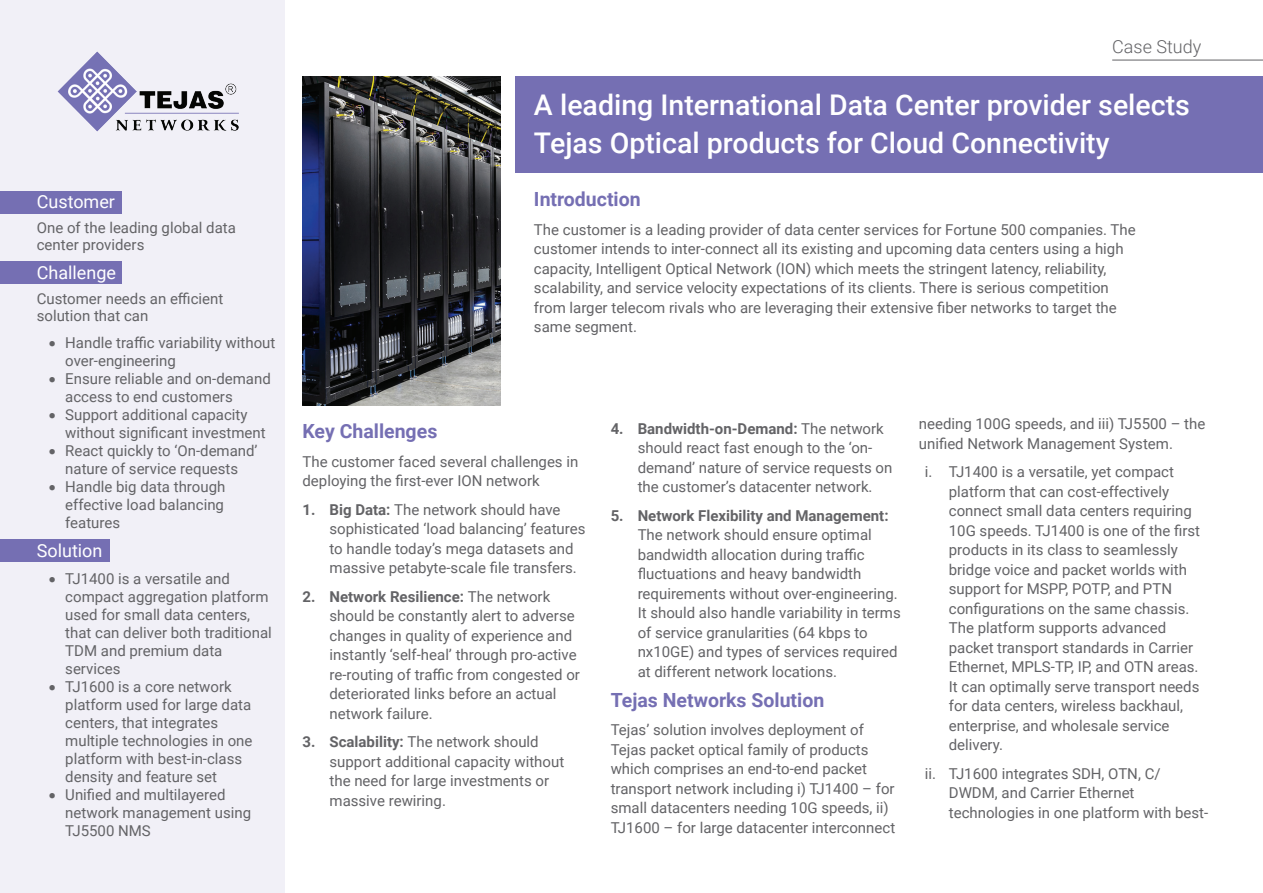
<style>
.page{position:relative;width:1263px;height:893px;background:#fff}
.page>*{position:absolute;margin:0;border:0;box-sizing:border-box;transform-origin:0 0}
.t1{font:500 28.5px/37.7px "Roboto";color:#fff}
.t2{font:700 19.5px "Roboto";color:#756fb3}
.t3{font:18px "Roboto";color:#fff}
.t4{font:300 18px "Roboto";color:#636366}
.t5{font:15px/19.5px "Roboto";color:#636366}
.t6{font:700 15px "Roboto";color:#636366}
.s1{font-weight:700}
</style>
<div class="page">
<div style="left:0;top:0;width:284px;height:893px;background:#f1f0f7"></div>
<div style="left:0;top:191px;width:122px;height:22px;background:#756fb3"></div>
<div style="left:0;top:261px;width:122px;height:23px;background:#756fb3"></div>
<div style="left:0;top:539px;width:110px;height:22px;background:#756fb3"></div>
<img style="left:57px;top:51px;width:182px;height:81px">
<hr style="left:1112px;top:60px;width:151px;height:1px;background:#636366">
<div style="left:516px;top:77px;width:747px;height:96px;background:#756fb3"></div>
<img style="left:302px;top:77px;width:198px;height:328px">
<p class="t3" style="left:37px;top:189px;width:80px">Customer</p>
<p class="t5" style="left:37px;top:219px;width:201px;line-height:16.5px">One of the leading global data center providers</p>
<p class="t3" style="left:37px;top:260px;width:81px">Challenge</p>
<p class="t5" style="left:37px;top:290px;width:188px;line-height:16.5px">Customer needs an efficient solution that can</p>
<p class="t5" style="left:65px;top:333px;width:212px;line-height:18px;text-indent:-16px">• Handle traffic variability without over-engineering</p>
<p class="t5" style="left:65px;top:369px;width:207px;line-height:18px;text-indent:-16px">• Ensure reliable and on-demand access to end customers</p>
<p class="t5" style="left:65px;top:405px;width:202px;line-height:18px;text-indent:-16px">• Support additional capacity without significant investment</p>
<p class="t5" style="left:49px;top:441px;width:210px;line-height:18px;text-align:center">• React quickly to ‘On-demand’ nature of service requests</p>
<p class="t5" style="left:65px;top:477px;width:162px;line-height:18px;text-align:justify;text-indent:-16px">• Handle big data through effective load balancing features</p>
<p class="t3" style="left:37px;top:537px;width:67px">Solution</p>
<p class="t5" style="left:65px;top:569px;width:208px;line-height:18px;text-indent:-16px">• TJ1400 is a versatile and compact aggregation platform used for small data centers, that can deliver both traditional<br>TDM and premium data services</p>
<p class="t5" style="left:65px;top:677px;width:189px;line-height:18px;text-indent:-16px">• TJ1600 is a core network platform used for large data centers, that integrates multiple technologies in one platform with best-in-class density and feature set</p>
<p class="t5" style="left:65px;top:785px;width:187px;line-height:18px;text-indent:-16px">• Unified and multilayered network management using<br>TJ5500 NMS</p>
<p class="t4" style="left:1112px;top:34px;width:90px">Case Study</p>
<h1 class="t1" style="left:534px;top:85px;width:657px">A leading International Data Center provider selects<br>Tejas Optical products for Cloud Connectivity</h1>
<h2 class="t2" style="left:534px;top:186px;width:108px">Introduction</h2>
<p class="t5" style="left:534px;top:219px;width:603px">The customer is a leading provider of data center services for Fortune 500 companies. The customer intends to inter-connect all its existing and upcoming data centers using a high capacity, Intelligent Optical Network (ION) which meets the stringent latency, reliability, scalability, and service velocity expectations of its clients. There is serious competition from larger telecom rivals who are leveraging their extensive fiber networks to target the same segment.</p>
<h2 class="t2" style="left:302px;top:418px;width:136px">Key Challenges</h2>
<p class="t5" style="left:302px;top:451px;width:277px">The customer faced several challenges in deploying the first-ever ION network</p>
<p class="t5" style="left:329px;top:499px;width:257px;text-indent:-27px"><span class="s1">1. Big Data:</span> The network should have sophisticated ‘load balancing’ features to handle today’s mega datasets and massive petabyte-scale file transfers.</p>
<p class="t5" style="left:329px;top:586px;width:252px;text-indent:-27px"><span class="s1">2. Network Resilience:</span> The network should be constantly alert to adverse changes in quality of experience and instantly ‘self-heal’ through pro-active re-routing of traffic from congested or deteriorated links before an actual network failure.</p>
<p class="t5" style="left:329px;top:732px;width:236px;text-indent:-27px"><span class="s1">3. Scalability:</span> The network should support additional capacity without the need for large investments or massive rewiring.</p>
<p class="t5" style="left:638px;top:418px;width:256px;text-indent:-27px"><span class="s1">4. Bandwidth-on-Demand:</span> The network should react fast enough to the ‘on&shy;demand’ nature of service requests on the customer’s datacenter network.</p>
<p class="t6" style="left:611px;top:505px;width:279px">5. Network Flexibility and Management:</p>
<p class="t5" style="left:638px;top:525px;width:265px">The network should ensure optimal bandwidth allocation during traffic fluctuations and heavy bandwidth requirements without over-engineering.<br>It should also handle variability in terms of service granularities (64 kbps to nx10GE) and types of services required at different network locations.</p>
<h2 class="t2" style="left:611px;top:686px;width:215px">Tejas Networks Solution</h2>
<p class="t5" style="left:611px;top:720px;width:286px">Tejas’ solution involves deployment of Tejas packet optical family of products which comprises an end-to-end packet transport network including i) TJ1400 – for small datacenters needing 10G speeds, ii)<br>TJ1600 – for large datacenter interconnect</p>
<p class="t5" style="left:919px;top:414px;width:288px">needing 100G speeds, and iii) TJ5500 – the unified Network Management System.</p>
<p class="t5" style="left:949px;top:462px;width:253px;text-indent:-24px">i. TJ1400 is a versatile, yet compact platform that can cost-effectively connect small data centers requiring 10G speeds. TJ1400 is one of the first products in its class to seamlessly bridge voice and packet worlds with support for MSPP, POTP, and PTN configurations on the same chassis.<br>The platform supports advanced packet transport standards in Carrier Ethernet, MPLS-TP, IP, and OTN areas.<br>It can optimally serve transport needs for data centers, wireless backhaul, enterprise, and wholesale service delivery.</p>
<p class="t5" style="left:949px;top:763px;width:261px;text-indent:-24px">ii. TJ1600 integrates SDH, OTN, C/<br>DWDM, and Carrier Ethernet technologies in one platform with best-</p>
</div>
